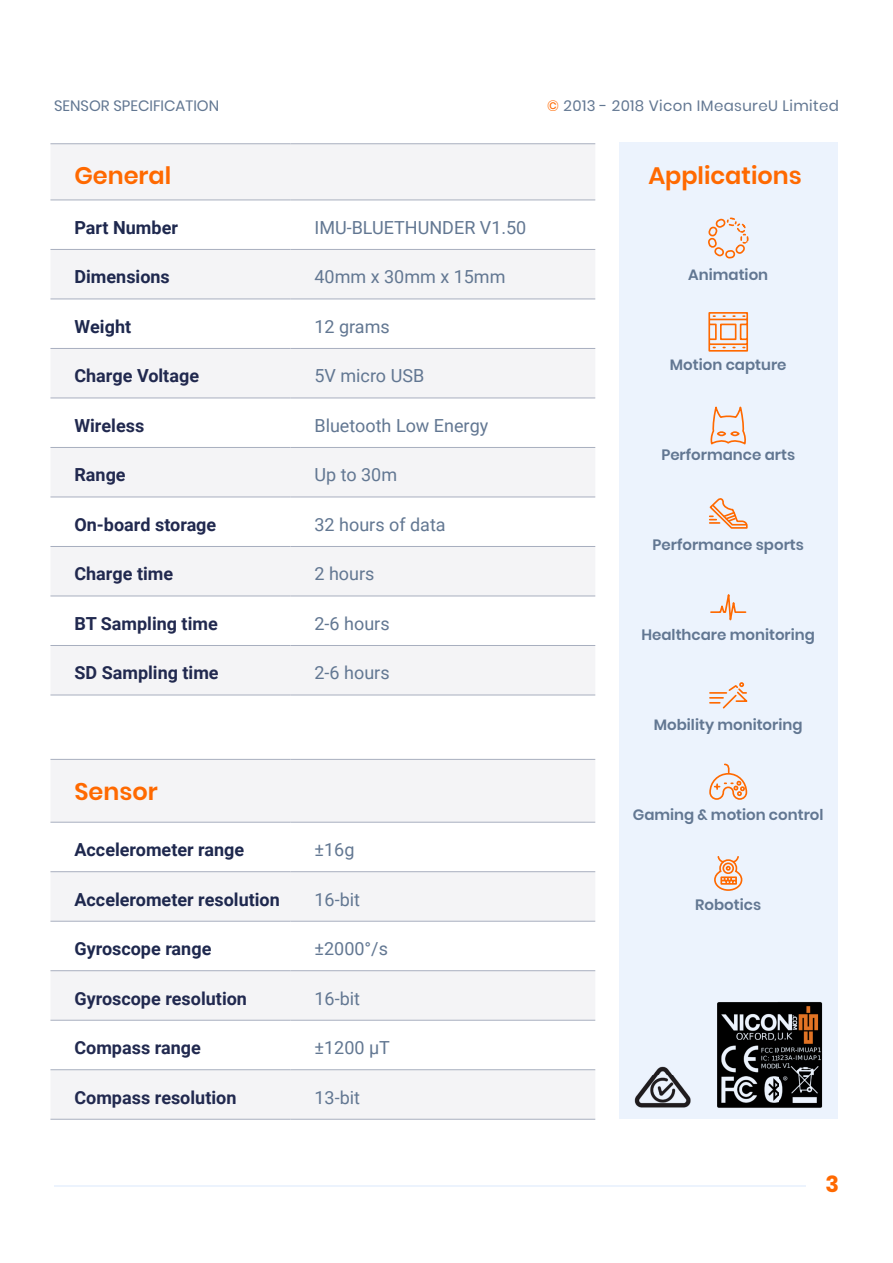
<style>
.page{position:relative;width:893px;height:1263px;background:#fff}
.page>*{position:absolute;margin:0;border:0;box-sizing:border-box;transform-origin:0 0}
.Small_Headline{font:600 24px "Poppins";color:#ff6900}
.t1{font:700 22.5px "Poppins";color:#ff6900}
.Body_Copy{font:18px "Roboto";color:#627792}
.Body_Copy-2{font:700 18px "Roboto";color:#21294f}
.Body_Copy-3{font:700 18px "Roboto";color:#1e284e}
.Body_Copy-4{font:600 15px "Poppins";color:#627792}
.t2{font:15px "Poppins";letter-spacing:.025em;color:#627792}
.t3{font:15px "Poppins";color:#627792}
.s1{color:#ff6900}
</style>
<div class="page">
<hr style="left:54px;top:1185px;width:751px;height:1px;background:#ecf3fd">
<div style="left:619px;top:143px;width:218px;height:976px;background:#ecf3fd"></div>
<svg style="left:50px;top:144px;width:545px;height:551px;fill:#f4f4f6"></svg>
<hr style="left:290px;top:200px;width:305px;height:1px;background:#a8afbf">
<hr style="left:50px;top:143px;width:240px;height:1px;background:#a8afbf">
<hr style="left:290px;top:143px;width:305px;height:1px;background:#a8afbf">
<hr style="left:50px;top:200px;width:240px;height:1px;background:#a8afbf">
<hr style="left:50px;top:249px;width:240px;height:1px;background:#a8afbf">
<hr style="left:290px;top:249px;width:305px;height:1px;background:#a8afbf">
<hr style="left:50px;top:299px;width:240px;height:1px;background:#a8afbf">
<hr style="left:290px;top:299px;width:305px;height:1px;background:#a8afbf">
<hr style="left:50px;top:348px;width:240px;height:1px;background:#a8afbf">
<hr style="left:290px;top:348px;width:305px;height:1px;background:#a8afbf">
<hr style="left:50px;top:398px;width:240px;height:1px;background:#a8afbf">
<hr style="left:290px;top:398px;width:305px;height:1px;background:#a8afbf">
<hr style="left:50px;top:447px;width:240px;height:1px;background:#a8afbf">
<hr style="left:290px;top:447px;width:305px;height:1px;background:#a8afbf">
<hr style="left:50px;top:497px;width:240px;height:1px;background:#a8afbf">
<hr style="left:290px;top:497px;width:305px;height:1px;background:#a8afbf">
<hr style="left:50px;top:546px;width:240px;height:1px;background:#a8afbf">
<hr style="left:290px;top:546px;width:305px;height:1px;background:#a8afbf">
<hr style="left:50px;top:596px;width:240px;height:1px;background:#a8afbf">
<hr style="left:290px;top:596px;width:305px;height:1px;background:#a8afbf">
<hr style="left:50px;top:645px;width:240px;height:1px;background:#a8afbf">
<hr style="left:290px;top:645px;width:305px;height:1px;background:#a8afbf">
<hr style="left:50px;top:695px;width:240px;height:1px;background:#a8afbf">
<hr style="left:290px;top:695px;width:305px;height:1px;background:#a8afbf">
<svg style="left:50px;top:760px;width:545px;height:359px;fill:#f4f4f6"></svg>
<hr style="left:290px;top:759px;width:305px;height:1px;background:#a8afbf">
<hr style="left:290px;top:822px;width:305px;height:1px;background:#a8afbf">
<hr style="left:50px;top:759px;width:240px;height:1px;background:#a8afbf">
<hr style="left:50px;top:822px;width:240px;height:1px;background:#a8afbf">
<hr style="left:50px;top:871px;width:240px;height:1px;background:#a8afbf">
<hr style="left:290px;top:871px;width:305px;height:1px;background:#a8afbf">
<hr style="left:50px;top:921px;width:240px;height:1px;background:#a8afbf">
<hr style="left:290px;top:921px;width:305px;height:1px;background:#a8afbf">
<hr style="left:50px;top:970px;width:240px;height:1px;background:#a8afbf">
<hr style="left:290px;top:970px;width:305px;height:1px;background:#a8afbf">
<hr style="left:50px;top:1020px;width:240px;height:1px;background:#a8afbf">
<hr style="left:290px;top:1020px;width:305px;height:1px;background:#a8afbf">
<hr style="left:50px;top:1069px;width:240px;height:1px;background:#a8afbf">
<hr style="left:290px;top:1069px;width:305px;height:1px;background:#a8afbf">
<hr style="left:50px;top:1119px;width:240px;height:1px;background:#a8afbf">
<hr style="left:290px;top:1119px;width:305px;height:1px;background:#a8afbf">
<svg style="left:711px;top:406px;width:35px;height:39px"></svg>
<svg style="left:708px;top:312px;width:41px;height:40px"></svg>
<svg style="left:708px;top:217px;width:41px;height:42px"></svg>
<svg style="left:709px;top:498px;width:39px;height:31px"></svg>
<svg style="left:709px;top:682px;width:39px;height:27px"></svg>
<svg style="left:710px;top:594px;width:37px;height:27px"></svg>
<svg style="left:709px;top:763px;width:39px;height:37px"></svg>
<svg style="left:714px;top:856px;width:29px;height:35px"></svg>
<img style="left:634px;top:1002px;width:189px;height:106px">
<p class="t3" style="left:54px;top:97px;width:167px">SENSOR SPECIFICATION</p>
<p class="t2" style="left:547px;top:97px;width:293px"><span class="s1">©</span> 2013 - 2018 Vicon IMeasureU Limited</p>
<p class="Small_Headline" style="left:74px;top:162px;width:98px">General</p>
<p class="Body_Copy-3" style="left:74px;top:215px;width:105px">Part Number</p>
<p class="Body_Copy" style="left:314px;top:215px;width:213px">IMU-BLUETHUNDER V1.50</p>
<p class="Body_Copy-3" style="left:74px;top:264px;width:97px">Dimensions</p>
<p class="Body_Copy" style="left:314px;top:264px;width:193px">40mm x 30mm x 15mm</p>
<p class="Body_Copy-3" style="left:74px;top:314px;width:58px">Weight</p>
<p class="Body_Copy" style="left:314px;top:314px;width:77px">12 grams</p>
<p class="Body_Copy-2" style="left:74px;top:363px;width:126px">Charge Voltage</p>
<p class="Body_Copy" style="left:314px;top:363px;width:111px">5V micro USB</p>
<p class="Body_Copy-2" style="left:74px;top:413px;width:71px">Wireless</p>
<p class="Body_Copy" style="left:314px;top:413px;width:175px">Bluetooth Low Energy</p>
<p class="Body_Copy-2" style="left:74px;top:462px;width:53px">Range</p>
<p class="Body_Copy" style="left:314px;top:462px;width:84px">Up to 30m</p>
<p class="Body_Copy-2" style="left:74px;top:512px;width:143px">On-board storage</p>
<p class="Body_Copy" style="left:314px;top:512px;width:133px">32 hours of data</p>
<p class="Body_Copy-2" style="left:74px;top:561px;width:100px">Charge time</p>
<p class="Body_Copy" style="left:314px;top:561px;width:62px">2 hours</p>
<p class="Body_Copy-2" style="left:74px;top:611px;width:145px">BT Sampling time</p>
<p class="Body_Copy" style="left:314px;top:611px;width:77px">2-6 hours</p>
<p class="Body_Copy-2" style="left:74px;top:660px;width:146px">SD Sampling time</p>
<p class="Body_Copy" style="left:314px;top:660px;width:77px">2-6 hours</p>
<p class="Small_Headline" style="left:74px;top:777px;width:85px">Sensor</p>
<p class="Body_Copy-3" style="left:74px;top:837px;width:171px">Accelerometer range</p>
<p class="Body_Copy" style="left:314px;top:837px;width:41px">±16g</p>
<p class="Body_Copy-3" style="left:74px;top:886px;width:207px">Accelerometer resolution</p>
<p class="Body_Copy" style="left:314px;top:886px;width:47px">16-bit</p>
<p class="Body_Copy-3" style="left:74px;top:936px;width:138px">Gyroscope range</p>
<p class="Body_Copy" style="left:314px;top:936px;width:75px">±2000°/s</p>
<p class="Body_Copy-2" style="left:74px;top:985px;width:174px">Gyroscope resolution</p>
<p class="Body_Copy" style="left:314px;top:985px;width:47px">16-bit</p>
<p class="Body_Copy-2" style="left:74px;top:1035px;width:128px">Compass range</p>
<p class="Body_Copy" style="left:314px;top:1035px;width:77px">±1200 µT</p>
<p class="Body_Copy-2" style="left:74px;top:1084px;width:163px">Compass resolution</p>
<p class="Body_Copy" style="left:314px;top:1084px;width:47px">13-bit</p>
<p class="Small_Headline" style="left:648px;top:161px;width:155px">Applications</p>
<p class="Body_Copy-4" style="left:688px;top:266px;width:81px">Animation</p>
<p class="Body_Copy-4" style="left:670px;top:356px;width:118px">Motion capture</p>
<p class="Body_Copy-4" style="left:661px;top:446px;width:135px">Performance arts</p>
<p class="Body_Copy-4" style="left:652px;top:536px;width:153px">Performance sports</p>
<p class="Body_Copy-4" style="left:641px;top:626px;width:175px">Healthcare monitoring</p>
<p class="Body_Copy-4" style="left:654px;top:716px;width:150px">Mobility monitoring</p>
<p class="Body_Copy-4" style="left:633px;top:806px;width:192px">Gaming &amp; motion control</p>
<p class="Body_Copy-4" style="left:695px;top:896px;width:67px">Robotics</p>
<p class="t1" style="left:825px;top:1171px;width:15px">3</p>
</div>
